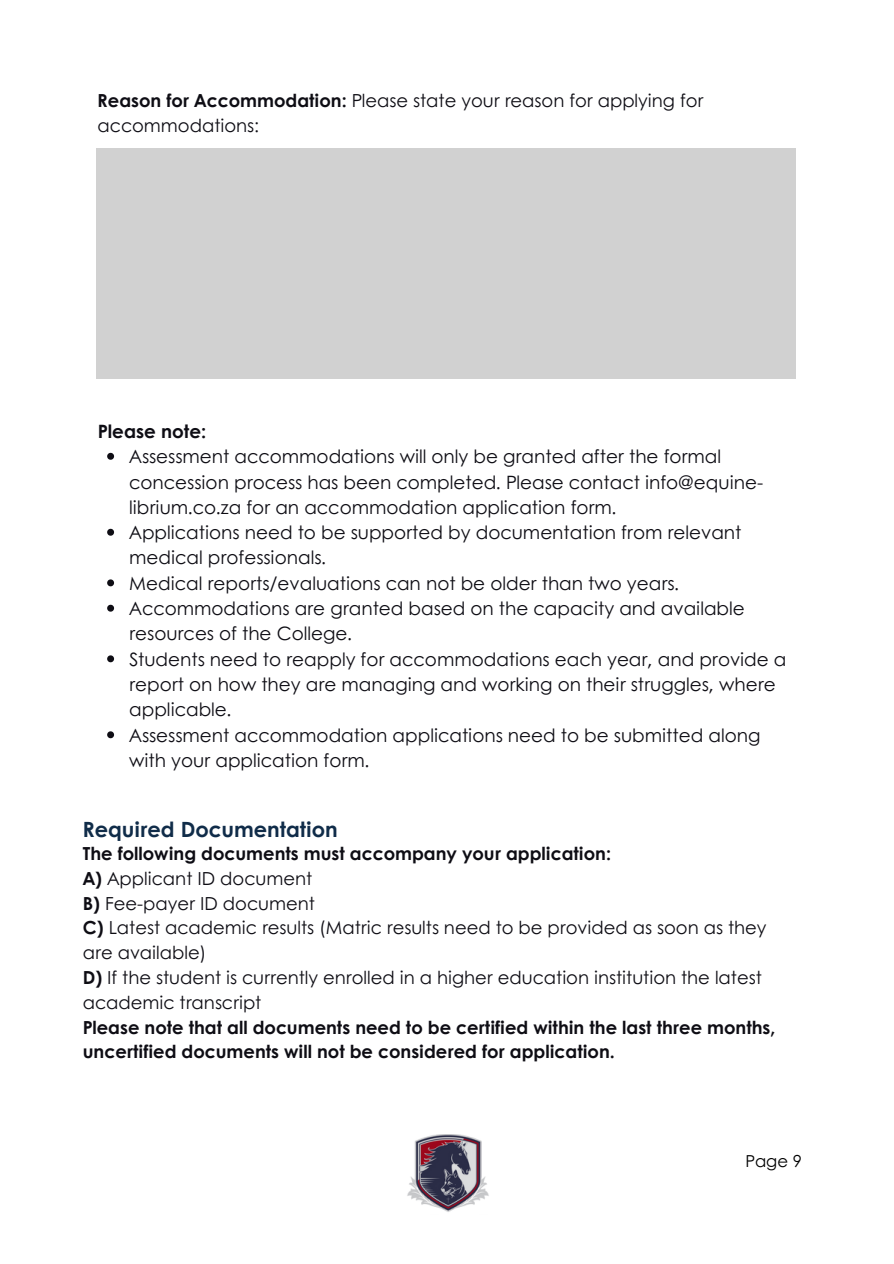
<style>
.page{position:relative;width:894px;height:1264px;background:#fff}
.page>*{position:absolute;margin:0;border:0;box-sizing:border-box;transform-origin:0 0}
.t1{font:700 21px "Century Gothic";color:#102c49}
.t2{font:18.45px/25.3px "Century Gothic";color:#0e0d14}
.t3{font:700 18.45px "Century Gothic";color:#0e0d14}
.t4{font:18px/24.8px "Century Gothic";color:#0e0d14}
.t5{font:16.5px "Century Gothic";color:#000}
.s1{font-weight:700}
</style>
<div class="page">
<img style="left:407px;top:1134px;width:82px;height:78px">
<div style="left:96px;top:149px;width:699px;height:230px;background:#d1d1d1"></div>
<svg style="left:107px;top:453px;width:7px;height:7px"></svg>
<svg style="left:107px;top:529px;width:7px;height:6px"></svg>
<svg style="left:107px;top:579px;width:7px;height:7px"></svg>
<svg style="left:107px;top:604px;width:7px;height:7px"></svg>
<svg style="left:107px;top:655px;width:7px;height:7px"></svg>
<svg style="left:107px;top:731px;width:7px;height:7px"></svg>
<p class="t4" style="left:98px;top:87px;width:607px"><span class="s1">Reason for Accommodation:</span> Please state your reason for applying for accommodations:</p>
<p class="t3" style="left:98px;top:417px;width:110px">Please note:</p>
<p class="t2" style="left:129px;top:443px;width:635px">Assessment accommodations will only be granted after the formal concession process has been completed. Please contact info@equine&shy;librium.co.za for an accommodation application form.</p>
<p class="t2" style="left:129px;top:519px;width:613px">Applications need to be supported by documentation from relevant medical professionals.</p>
<p class="t2" style="left:129px;top:569px;width:551px">Medical reports/evaluations can not be older than two years.</p>
<h1 class="t2" style="left:129px;top:595px;width:617px">Accommodations are granted based on the capacity and available resources of the College.</h1>
<h3 class="t2" style="left:129px;top:645px;width:658px">Students need to reapply for accommodations each year, and provide a report on how they are managing and working on their struggles, where applicable.</h3>
<p class="t2" style="left:129px;top:721px;width:632px">Assessment accommodation applications need to be submitted along with your application form.</p>
<h2 class="t1" style="left:83px;top:813px;width:256px">Required Documentation</h2>
<p class="t4" style="left:83px;top:840px;width:694px"><span class="s1">The following documents must accompany your application:<br>A)</span> Applicant ID document<br><span class="s1">B)</span> Fee-payer ID document<br><span class="s1">C)</span> Latest academic results (Matric results need to be provided as soon as they are available)<br><span class="s1">D)</span> If the student is currently enrolled in a higher education institution the latest academic transcript<br><span class="s1">Please note that all documents need to be certified within the last three months, uncertified documents will not be considered for application.</span></p>
<h3 class="t5" style="left:745px;top:1148px;width:58px">Page 9</h3>
</div>
